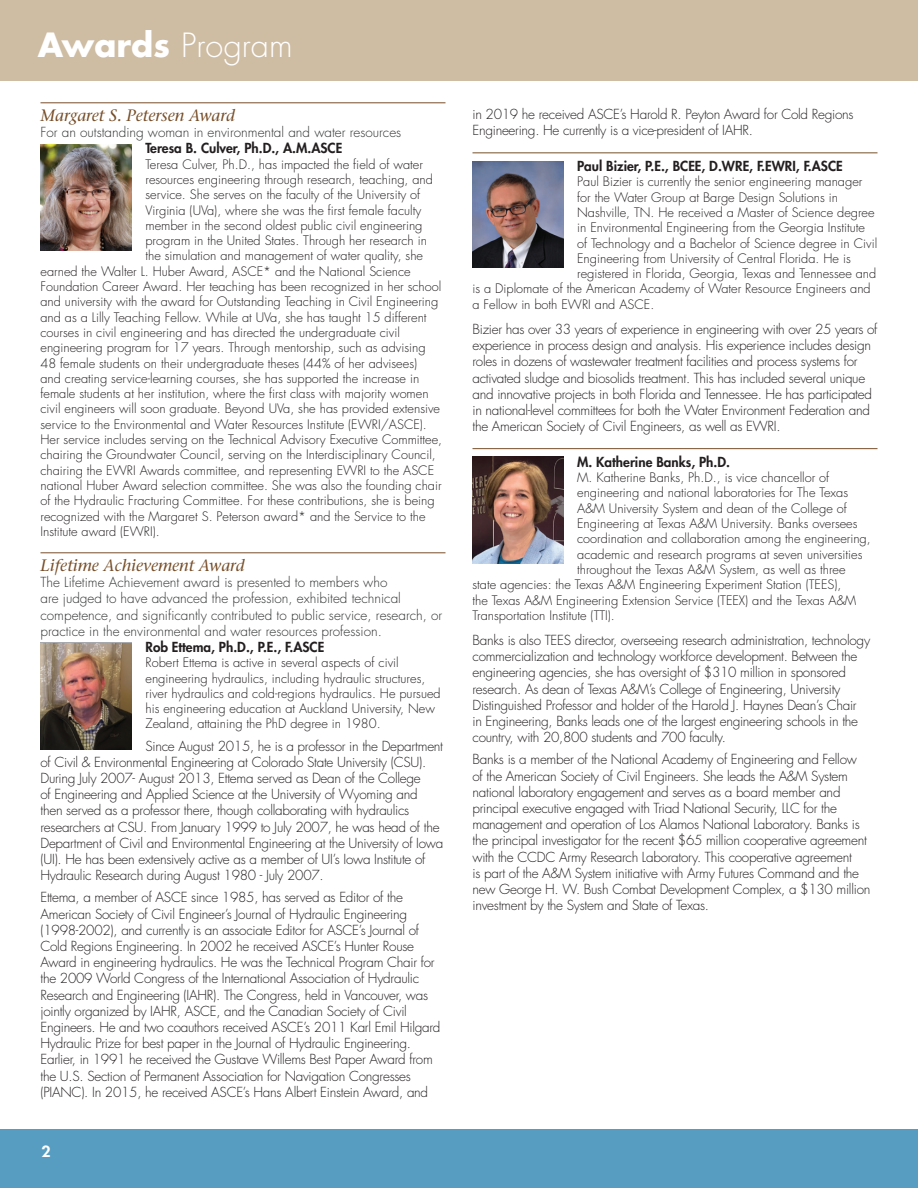
<style>
.page{position:relative;width:918px;height:1188px;background:#fff}
.page>*{position:absolute;margin:0;border:0;box-sizing:border-box;transform-origin:0 0}
.t1{font:300 32.55px "Futura Std";color:#fff}
.t2{font:italic 16.5px "Stone Serif";color:#774e28}
.t3{font:800 15px "Futura Std";color:#fff;scale:1.06 1}
.t4{font:300 13.5px/16.2px "Futura Std";letter-spacing:-.02em;color:#231f20}
.t5{font:300 13.5px/16.2px "Futura Std";color:#313232}
.t6{font:800 13.5px "Futura Std";color:#231f20}
.t7{font:300 12.75px/15.3px "Futura Std";color:#231f20}
.s1{font-weight:700}
</style>
<div class="page">
<div style="left:0;top:1129px;width:918px;height:59px;background:#579dc2"></div>
<hr style="left:40px;top:103px;width:406px;height:1px;background:#774e28">
<hr style="left:40px;top:553px;width:406px;height:1px;background:#774e28">
<hr style="left:472px;top:153px;width:406px;height:1px;background:#774e28">
<hr style="left:472px;top:448px;width:406px;height:1px;background:#774e28">
<img style="left:40px;top:643px;width:92px;height:106px">
<img style="left:40px;top:144px;width:92px;height:106px">
<img style="left:472px;top:161px;width:92px;height:107px">
<img style="left:472px;top:457px;width:92px;height:106px">
<div style="left:0;top:0;width:918px;height:81px;background:#cebca3"></div>
<h1 class="t1" style="left:38px;top:26px;width:256px"><span class="s1">Awards</span> Program</h1>
<p class="t2" style="left:40px;top:105px;width:196px">Margaret S. Petersen Award</p>
<p class="t5" style="left:40px;top:125px;width:362px">For an outstanding woman in environmental and water resources</p>
<p class="t6" style="left:146px;top:140px;width:198px">Teresa B. Culver, Ph.D., A.M.ASCE</p>
<p class="t7" style="left:146px;top:157px;width:279px">Teresa Culver, Ph.D., has impacted the field of water</p>
<p class="t7" style="left:146px;top:172px;width:289px">resources engineering through research, teaching, and</p>
<p class="t7" style="left:146px;top:187px;width:276px">service. She serves on the faculty of the University of</p>
<p class="t7" style="left:146px;top:203px;width:277px">Virginia (UVa), where she was the first female faculty</p>
<p class="t7" style="left:146px;top:218px;width:279px">member in the second oldest public civil engineering</p>
<p class="t7" style="left:146px;top:233px;width:283px">program in the United States. Through her research in</p>
<p class="t7" style="left:146px;top:249px;width:279px">the simulation and management of water quality, she</p>
<p class="t7" style="left:41px;top:264px;width:372px">earned the Walter L. Huber Award, ASCE* and the National Science</p>
<p class="t7" style="left:41px;top:279px;width:402px">Foundation Career Award. Her teaching has been recognized in her school</p>
<p class="t7" style="left:41px;top:294px;width:399px">and university with the award for Outstanding Teaching in Civil Engineering</p>
<p class="t7" style="left:41px;top:310px;width:388px">and as a Lilly Teaching Fellow. While at UVa, she has taught 15 different</p>
<p class="t7" style="left:41px;top:325px;width:361px">courses in civil engineering and has directed the undergraduate civil</p>
<p class="t7" style="left:41px;top:340px;width:387px">engineering program for 17 years. Through mentorship, such as advising</p>
<p class="t7" style="left:41px;top:356px;width:378px">48 female students on their undergraduate theses (44% of her advisees)</p>
<p class="t7" style="left:41px;top:371px;width:380px">and creating service-learning courses, she has supported the increase in</p>
<p class="t7" style="left:41px;top:386px;width:390px">female students at her institution, where the first class with majority women</p>
<p class="t7" style="left:41px;top:402px;width:401px">civil engineers will soon graduate. Beyond UVa, she has provided extensive</p>
<p class="t7" style="left:41px;top:417px;width:388px">service to the Environmental and Water Resources Institute (EWRI/ASCE).</p>
<p class="t7" style="left:41px;top:432px;width:403px">Her service includes serving on the Technical Advisory Executive Committee,</p>
<p class="t7" style="left:41px;top:447px;width:397px">chairing the Groundwater Council, serving on the Interdisciplinary Council,</p>
<p class="t7" style="left:41px;top:463px;width:395px">chairing the EWRI Awards committee, and representing EWRI to the ASCE</p>
<p class="t7" style="left:41px;top:478px;width:403px">national Huber Award selection committee. She was also the founding chair</p>
<p class="t7" style="left:41px;top:493px;width:396px">of the Hydraulic Fracturing Committee. For these contributions, she is being</p>
<p class="t7" style="left:41px;top:509px;width:387px">recognized with the Margaret S. Peterson award* and the Service to the</p>
<p class="t7" style="left:41px;top:524px;width:121px">Institute award (EWRI).</p>
<p class="t2" style="left:40px;top:555px;width:206px">Lifetime Achievement Award</p>
<p class="t5" style="left:40px;top:575px;width:403px">The Lifetime Achievement award is presented to members who<br>are judged to have advanced the profession, exhibited technical competence, and significantly contributed to public service, research, or practice in the environmental and water resources profession.</p>
<p class="t6" style="left:146px;top:638px;width:180px">Rob Ettema, Ph.D., P.E., F.ASCE</p>
<p class="t7" style="left:146px;top:655px;width:297px">Robert Ettema is active in several aspects of civil engineering hydraulics, including hydraulic structures, river hydraulics and cold-regions hydraulics. He pursued his engineering education at Auckland University, New Zealand, attaining the PhD degree in 1980.</p>
<p class="t4" style="left:40px;top:738px;width:404px;text-indent:105px">Since August 2015, he is a professor in the Department of Civil &amp; Environmental Engineering at Colorado State University (CSU).<br>During July 2007- August 2013, Ettema served as Dean of the College<br>of Engineering and Applied Science at the University of Wyoming and<br>then served as a professor there, though collaborating with hydraulics researchers at CSU. From January 1999 to July 2007, he was head of the Department of Civil and Environmental Engineering at the University of Iowa (UI). He has been extensively active as a member of UI’s Iowa Institute of Hydraulic Research during August 1980 - July 2007.</p>
<p class="t4" style="left:40px;top:890px;width:402px">Ettema, a member of ASCE since 1985, has served as Editor of the American Society of Civil Engineer’s Journal of Hydraulic Engineering (1998-2002), and currently is an associate Editor for ASCE’s Journal of Cold Regions Engineering. In 2002 he received ASCE’s Hunter Rouse Award in engineering hydraulics. He was the Technical Program Chair for the 2009 World Congress of the International Association of Hydraulic Research and Engineering (IAHR). The Congress, held in Vancouver, was jointly organized by IAHR, ASCE, and the Canadian Society of Civil Engineers. He and two coauthors received ASCE’s 2011 Karl Emil Hilgard Hydraulic Prize for best paper in the Journal of Hydraulic Engineering.<br>Earlier, in 1991 he received the Gustave Willems Best Paper Award from the U.S. Section of Permanent Association for Navigation Congresses (PIANC). In 2015, he received ASCE’s Hans Albert Einstein Award, and</p>
<p class="t3" style="left:41px;top:1142px;width:10px">2</p>
<p class="t4" style="left:472px;top:107px;width:383px">in 2019 he received ASCE’s Harold R. Peyton Award for Cold Regions<br>Engineering. He currently is a vice-president of IAHR.</p>
<p class="t6" style="left:577px;top:158px;width:267px">Paul Bizier, P.E., BCEE, D.WRE, F.EWRI, F.ASCE</p>
<p class="t7" style="left:577px;top:174px;width:287px">Paul Bizier is currently the senior engineering manager</p>
<p class="t7" style="left:577px;top:190px;width:262px">for the Water Group at Barge Design Solutions in</p>
<p class="t7" style="left:577px;top:205px;width:299px">Nashville, TN. He received a Master of Science degree</p>
<p class="t7" style="left:577px;top:220px;width:289px">in Environmental Engineering from the Georgia Institute</p>
<p class="t7" style="left:577px;top:236px;width:302px">of Technology and a Bachelor of Science degree in Civil</p>
<p class="t7" style="left:577px;top:251px;width:275px">Engineering from University of Central Florida. He is</p>
<p class="t7" style="left:577px;top:266px;width:301px">registered in Florida, Georgia, Texas and Tennessee and</p>
<p class="t7" style="left:472px;top:282px;width:400px">is a Diplomate of the American Academy of Water Resource Engineers and</p>
<p class="t7" style="left:472px;top:297px;width:183px">a Fellow in both EWRI and ASCE.</p>
<p class="t4" style="left:472px;top:321px;width:407px">Bizier has over 33 years of experience in engineering with over 25 years of experience in process design and analysis. His experience includes design roles in dozens of wastewater treatment facilities and process systems for activated sludge and biosolids treatment. This has included several unique and innovative projects in both Florida and Tennessee. He has participated in national-level committees for both the Water Environment Federation and the American Society of Civil Engineers, as well as EWRI.</p>
<p class="t6" style="left:577px;top:453px;width:154px">M. Katherine Banks, Ph.D.</p>
<p class="t7" style="left:577px;top:470px;width:254px">M. Katherine Banks, Ph.D., is vice chancellor of</p>
<p class="t7" style="left:577px;top:486px;width:272px">engineering and national laboratories for The Texas</p>
<p class="t7" style="left:577px;top:501px;width:271px">A&amp;M University System and dean of the College of</p>
<p class="t7" style="left:577px;top:516px;width:282px">Engineering at Texas A&amp;M University. Banks oversees</p>
<p class="t7" style="left:577px;top:531px;width:295px">coordination and collaboration among the engineering,</p>
<p class="t7" style="left:577px;top:547px;width:287px">academic and research programs at seven universities</p>
<p class="t7" style="left:577px;top:562px;width:270px">throughout the Texas A&amp;M System, as well as three</p>
<p class="t7" style="left:472px;top:577px;width:370px">state agencies: the Texas A&amp;M Engineering Experiment Station (TEES),</p>
<p class="t7" style="left:472px;top:593px;width:385px">the Texas A&amp;M Engineering Extension Service (TEEX) and the Texas A&amp;M</p>
<p class="t7" style="left:472px;top:608px;width:144px">Transportation Institute (TTI).</p>
<p class="t4" style="left:472px;top:632px;width:399px">Banks is also TEES director, overseeing research administration, technology commercialization and technology workforce development. Between the engineering agencies, she has oversight of $310 million in sponsored research. As dean of Texas A&amp;M’s College of Engineering, University Distinguished Professor and holder of the Harold J. Haynes Dean’s Chair<br>in Engineering, Banks leads one of the largest engineering schools in the country, with 20,800 students and 700 faculty.</p>
<p class="t4" style="left:472px;top:752px;width:399px">Banks is a member of the National Academy of Engineering and Fellow of the American Society of Civil Engineers. She leads the A&amp;M System national laboratory engagement and serves as a board member and principal executive engaged with Triad National Security, LLC for the management and operation of Los Alamos National Laboratory. Banks is the principal investigator for the recent $65 million cooperative agreement with the CCDC Army Research Laboratory. This cooperative agreement<br>is part of the A&amp;M System initiative with Army Futures Command and the new George H. W. Bush Combat Development Complex, a $130 million investment by the System and State of Texas.</p>
</div>
